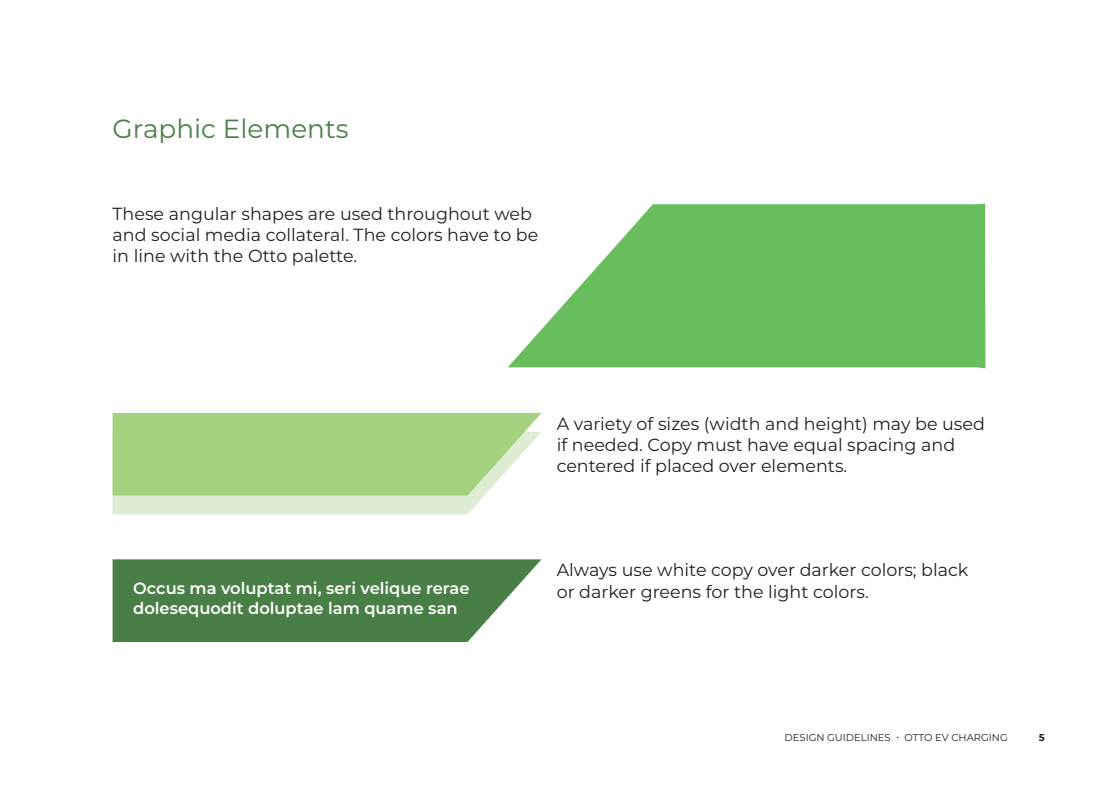
<style>
.page{position:relative;width:1098px;height:790px;background:#fff}
.page>*{position:absolute;margin:0;border:0;box-sizing:border-box;transform-origin:0 0}
.Page_Titles{font:26.25px "Montserrat";color:#497f46}
.Contents{font:17.5px/21.2px "Montserrat";color:#231f20}
.Attributes{font:600 16.25px "Montserrat";color:#fff}
.t1{font:10px "Montserrat";color:#231f20}
.t2{font:700 10px "Montserrat";color:#231f20}
</style>
<div class="page">
<svg style="left:112px;top:495px;width:373px;height:19px;background:#dcecd2"></svg>
<svg style="left:508px;top:203px;width:477px;height:165px;fill:#68be5c"></svg>
<svg style="left:112px;top:413px;width:429px;height:82px;background:#aad487"></svg>
<svg style="left:112px;top:559px;width:429px;height:82px;background:#598a56"></svg>
<p class="Page_Titles" style="left:112px;top:111px;width:237px">Graphic Elements</p>
<p class="Contents" style="left:112px;top:202px;width:427px">These angular shapes are used throughout web and social media collateral. The colors have to be in line with the Otto palette.</p>
<p class="Contents" style="left:556px;top:412px;width:430px">A variety of sizes (width and height) may be used if needed. Copy must have equal spacing and centered if placed over elements.</p>
<p class="Contents" style="left:556px;top:558px;width:413px">Always use white copy over darker colors; black</p>
<p class="Attributes" style="left:133px;top:576px;width:338px">Occus ma voluptat mi, seri velique rerae</p>
<p class="Contents" style="left:556px;top:579px;width:313px">or darker greens for the light colors.</p>
<p class="Attributes" style="left:133px;top:596px;width:326px">dolesequodit doluptae lam quame san</p>
<p class="t1" style="left:784px;top:729px;width:225px">DESIGN GUIDELINES • OTTO EV CHARGING</p>
<p class="t2" style="left:1038px;top:729px;width:7px">5</p>
</div>
